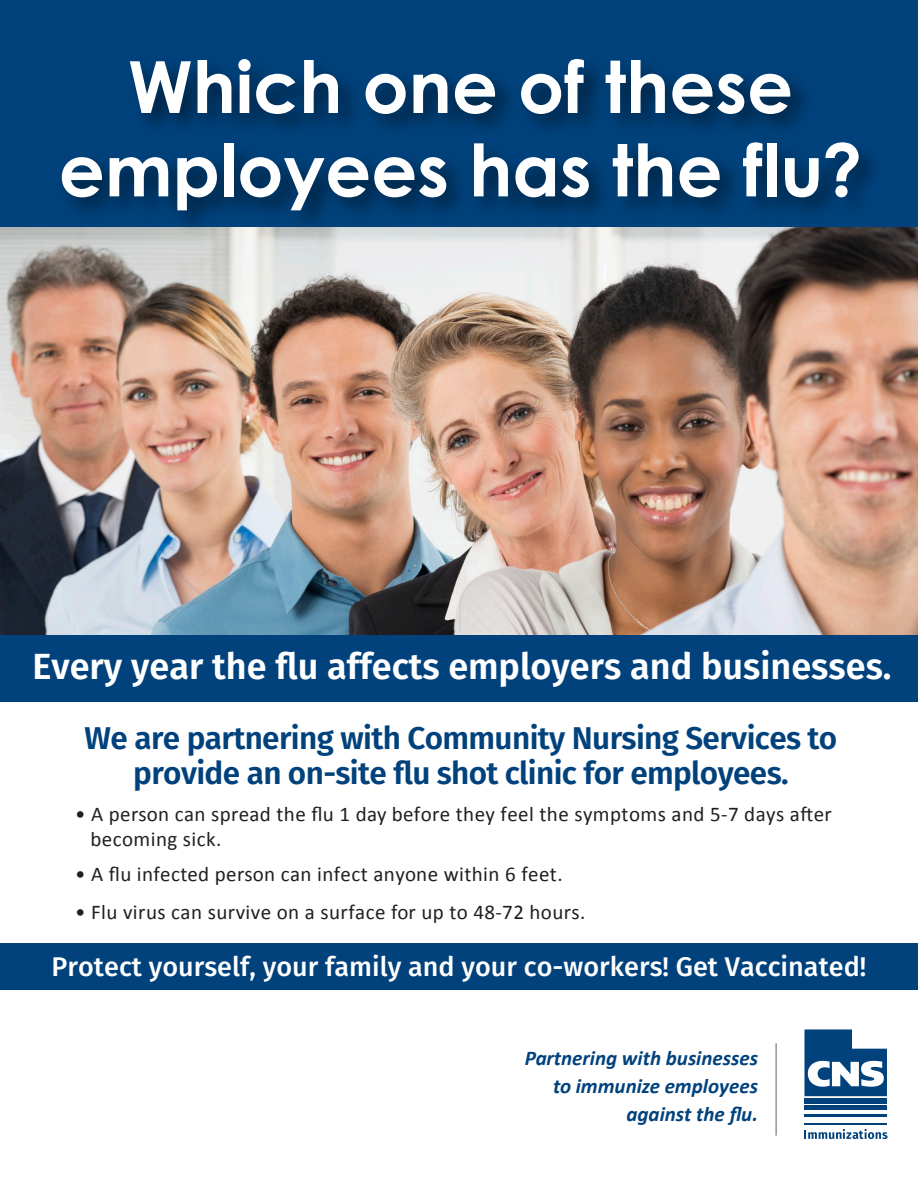
<style>
.page{position:relative;width:918px;height:1188px;background:#fff}
.page>*{position:absolute;margin:0;border:0;box-sizing:border-box;transform-origin:0 0}
.t1{font:700 72px/83.4px "Century Gothic";color:#fff;text-align:center}
.t2{font:600 36.3px "Fira Sans";color:#fff}
.t3{font:600 31.5px/34.8px "Fira Sans";letter-spacing:-.02em;color:#01427c;text-align:center}
.t4{font:500 27px "Fira Sans";color:#fff}
.t5{font:21px/25.2px "Calibri";letter-spacing:.02em;color:#231f20}
.t6{font:italic 700 21px/28.2px "Calibri";color:#01427c;text-align:right}
</style>
<div class="page">
<img style="left:0;top:227px;width:918px;height:409px">
<div style="left:0;top:0;width:918px;height:226px;background:#01427c"></div>
<div style="left:0;top:943px;width:918px;height:47px;background:#01427c"></div>
<div style="left:0;top:636px;width:918px;height:66px;background:#01427c"></div>
<img style="left:44px;top:66px;width:872px;height:195px">
<hr style="left:775px;top:1043px;width:2px;height:93px;background:#939598">
<hr style="left:804px;top:1124px;width:83px;height:1px;background:#01427c">
<hr style="left:804px;top:1115px;width:83px;height:2px;background:#01427c">
<hr style="left:804px;top:1106px;width:83px;height:4px;background:#01427c">
<div style="left:804px;top:1098px;width:83px;height:5px;background:#01427c"></div>
<svg style="left:804px;top:1029px;width:83px;height:67px"></svg>
<svg style="left:804px;top:1129px;width:84px;height:10px"></svg>
<h1 class="t1" style="left:59px;top:42px;width:805px">Which one of these employees has the flu?</h1>
<h2 class="t2" style="left:32px;top:636px;width:861px">Every year the flu affects employers and businesses.</h2>
<h3 class="t3" style="left:85px;top:719px;width:754px">We are partnering with Community Nursing Services to provide an on-site flu shot clinic for employees.</h3>
<p class="t5" style="left:91px;top:801px;width:743px;text-indent:-16px">• A person can spread the flu 1 day before they feel the symptoms and 5-7 days after becoming sick.</p>
<p class="t5" style="left:75px;top:862px;width:489px">• A flu infected person can infect anyone within 6 feet.</p>
<p class="t5" style="left:75px;top:900px;width:512px">• Flu virus can survive on a surface for up to 48-72 hours.</p>
<p class="t4" style="left:52px;top:945px;width:816px">Protect yourself, your family and your co-workers! Get Vaccinated!</p>
<p class="t6" style="left:525px;top:1044px;width:234px">Partnering with businesses to immunize employees against the flu.</p>
</div>
